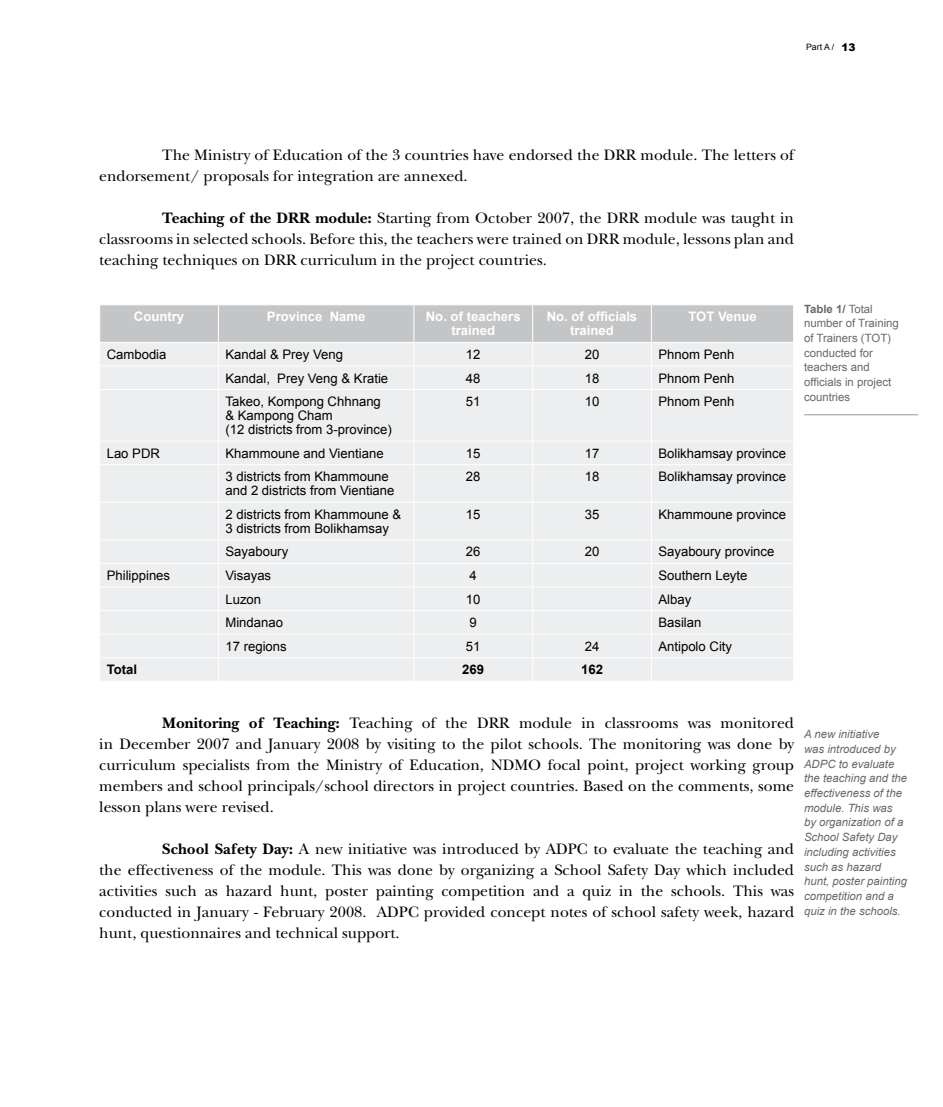
<style>
.page{position:relative;width:943px;height:1107px;background:#fff}
.page>*{position:absolute;margin:0;border:0;box-sizing:border-box;transform-origin:0 0}
.t1{font:15.75px/21px "New Baskerville";color:#000;text-align:justify}
.t2{font:13.12px/14px "Arial";color:#000}
.t3{font:700 13.12px/14px "Arial";color:#fff;text-align:center}
.t4{font:700 13.12px "Arial";color:#000}
.t5{font:italic 11.38px/14.7px "Arial";color:#68676c}
.t6{font:11.38px/14.7px "Arial";color:#68676c}
.t7{font:8.75px "Arial";color:#000}
.s1{font-weight:900;font-size:10.5px}
.s2{font-weight:700}
</style>
<div class="page">
<div style="left:100px;top:390px;width:693px;height:290px;background:#edeeef"></div>
<svg style="left:100px;top:305px;width:694px;height:84px;background:#dbdcde"></svg>
<hr style="left:218px;top:390px;width:1px;height:50px;background:#fff">
<hr style="left:413px;top:390px;width:1px;height:50px;background:#fff">
<hr style="left:532px;top:390px;width:1px;height:50px;background:#fff">
<hr style="left:651px;top:390px;width:1px;height:50px;background:#fff">
<hr style="left:99px;top:440px;width:119px;height:1px;background:#fff">
<hr style="left:218px;top:440px;width:196px;height:1px;background:#fff">
<svg style="left:218px;top:441px;width:1px;height:23px"></svg>
<hr style="left:414px;top:440px;width:118px;height:1px;background:#fff">
<svg style="left:413px;top:441px;width:1px;height:23px"></svg>
<hr style="left:532px;top:440px;width:119px;height:1px;background:#fff">
<svg style="left:532px;top:441px;width:1px;height:23px"></svg>
<hr style="left:651px;top:440px;width:143px;height:1px;background:#fff">
<svg style="left:651px;top:441px;width:1px;height:23px"></svg>
<hr style="left:99px;top:464px;width:119px;height:1px;background:#fff">
<hr style="left:218px;top:464px;width:196px;height:1px;background:#fff">
<hr style="left:218px;top:465px;width:1px;height:36px;background:#fff">
<hr style="left:414px;top:464px;width:118px;height:1px;background:#fff">
<hr style="left:413px;top:465px;width:1px;height:36px;background:#fff">
<hr style="left:532px;top:464px;width:119px;height:1px;background:#fff">
<hr style="left:532px;top:465px;width:1px;height:36px;background:#fff">
<hr style="left:651px;top:464px;width:143px;height:1px;background:#fff">
<hr style="left:651px;top:465px;width:1px;height:36px;background:#fff">
<hr style="left:99px;top:501px;width:119px;height:1px;background:#fff">
<hr style="left:218px;top:501px;width:196px;height:1px;background:#fff">
<hr style="left:218px;top:502px;width:1px;height:37px;background:#fff">
<hr style="left:414px;top:501px;width:118px;height:1px;background:#fff">
<hr style="left:413px;top:502px;width:1px;height:37px;background:#fff">
<hr style="left:532px;top:501px;width:119px;height:1px;background:#fff">
<hr style="left:532px;top:502px;width:1px;height:37px;background:#fff">
<hr style="left:651px;top:501px;width:143px;height:1px;background:#fff">
<hr style="left:651px;top:502px;width:1px;height:37px;background:#fff">
<hr style="left:99px;top:539px;width:119px;height:1px;background:#fff">
<hr style="left:218px;top:539px;width:196px;height:1px;background:#fff">
<hr style="left:414px;top:539px;width:118px;height:1px;background:#fff">
<hr style="left:532px;top:539px;width:119px;height:1px;background:#fff">
<hr style="left:651px;top:539px;width:143px;height:1px;background:#fff">
<hr style="left:99px;top:563px;width:119px;height:1px;background:#fff">
<hr style="left:218px;top:563px;width:196px;height:1px;background:#fff">
<hr style="left:414px;top:563px;width:118px;height:1px;background:#fff">
<hr style="left:532px;top:563px;width:119px;height:1px;background:#fff">
<hr style="left:651px;top:563px;width:143px;height:1px;background:#fff">
<hr style="left:99px;top:586px;width:119px;height:1px;background:#fff">
<hr style="left:218px;top:586px;width:196px;height:1px;background:#fff">
<hr style="left:414px;top:586px;width:118px;height:1px;background:#fff">
<hr style="left:532px;top:586px;width:119px;height:1px;background:#fff">
<hr style="left:651px;top:586px;width:143px;height:1px;background:#fff">
<hr style="left:99px;top:610px;width:119px;height:1px;background:#fff">
<hr style="left:218px;top:610px;width:196px;height:1px;background:#fff">
<hr style="left:414px;top:610px;width:118px;height:1px;background:#fff">
<hr style="left:532px;top:610px;width:119px;height:1px;background:#fff">
<hr style="left:651px;top:610px;width:143px;height:1px;background:#fff">
<hr style="left:99px;top:633px;width:119px;height:1px;background:#fff">
<hr style="left:218px;top:633px;width:196px;height:1px;background:#fff">
<hr style="left:414px;top:633px;width:118px;height:1px;background:#fff">
<hr style="left:532px;top:633px;width:119px;height:1px;background:#fff">
<hr style="left:651px;top:633px;width:143px;height:1px;background:#fff">
<hr style="left:99px;top:657px;width:119px;height:1px;background:#fff">
<hr style="left:218px;top:657px;width:196px;height:1px;background:#fff">
<svg style="left:218px;top:540px;width:1px;height:140px"></svg>
<hr style="left:414px;top:657px;width:118px;height:1px;background:#fff">
<svg style="left:413px;top:540px;width:1px;height:140px"></svg>
<hr style="left:532px;top:657px;width:119px;height:1px;background:#fff">
<svg style="left:532px;top:540px;width:1px;height:140px"></svg>
<hr style="left:651px;top:657px;width:143px;height:1px;background:#fff">
<svg style="left:651px;top:540px;width:1px;height:140px"></svg>
<hr style="left:804px;top:414px;width:114px;height:1px;background:#97979b">
<p class="t7" style="left:806px;top:41px;width:51px">Part A / <span class="s1">13</span></p>
<p class="t1" style="left:99px;top:145px;width:696px;text-indent:63px">The Ministry of Education of the 3 countries have endorsed the DRR module. The letters of endorsement/ proposals for integration are annexed.</p>
<p class="t1" style="left:99px;top:208px;width:696px;text-indent:63px"><span class="s2">Teaching of the DRR module:</span> Starting from October 2007, the DRR module was taught in classrooms in selected schools. Before this, the teachers were trained on DRR module, lessons plan and teaching techniques on DRR curriculum in the project countries.</p>
<p class="t3" style="left:134px;top:310px;width:52px">Country</p>
<p class="t3" style="left:267px;top:310px;width:100px">Province Name</p>
<p class="t3" style="left:426px;top:310px;width:96px">No. of teachers trained</p>
<p class="t3" style="left:547px;top:310px;width:92px">No. of officials trained</p>
<p class="t3" style="left:688px;top:310px;width:70px">TOT Venue</p>
<p class="t2" style="left:107px;top:347px;width:61px">Cambodia</p>
<p class="t2" style="left:225px;top:347px;width:119px">Kandal &amp; Prey Veng</p>
<p class="t2" style="left:466px;top:347px;width:16px">12</p>
<p class="t2" style="left:584px;top:347px;width:16px">20</p>
<p class="t2" style="left:658px;top:347px;width:77px">Phnom Penh</p>
<p class="t2" style="left:225px;top:371px;width:164px">Kandal, Prey Veng &amp; Kratie</p>
<p class="t2" style="left:466px;top:371px;width:16px">48</p>
<p class="t2" style="left:584px;top:371px;width:16px">18</p>
<p class="t2" style="left:658px;top:371px;width:77px">Phnom Penh</p>
<p class="t2" style="left:225px;top:394px;width:168px">Takeo, Kompong Chhnang &amp; Kampong Cham<br>(12 districts from 3-province)</p>
<p class="t2" style="left:466px;top:394px;width:16px">51</p>
<p class="t2" style="left:584px;top:394px;width:16px">10</p>
<p class="t2" style="left:658px;top:394px;width:77px">Phnom Penh</p>
<p class="t2" style="left:107px;top:446px;width:55px">Lao PDR</p>
<p class="t2" style="left:225px;top:446px;width:160px">Khammoune and Vientiane</p>
<p class="t2" style="left:466px;top:446px;width:16px">15</p>
<p class="t2" style="left:584px;top:446px;width:16px">17</p>
<p class="t2" style="left:658px;top:446px;width:129px">Bolikhamsay province</p>
<p class="t2" style="left:225px;top:469px;width:170px">3 districts from Khammoune and 2 districts from Vientiane</p>
<p class="t2" style="left:466px;top:469px;width:16px">28</p>
<p class="t2" style="left:584px;top:469px;width:16px">18</p>
<p class="t2" style="left:658px;top:469px;width:129px">Bolikhamsay province</p>
<p class="t2" style="left:225px;top:507px;width:177px">2 districts from Khammoune &amp;<br>3 districts from Bolikhamsay</p>
<p class="t2" style="left:466px;top:507px;width:16px">15</p>
<p class="t2" style="left:584px;top:507px;width:16px">35</p>
<p class="t2" style="left:658px;top:507px;width:129px">Khammoune province</p>
<p class="t2" style="left:225px;top:545px;width:64px">Sayaboury</p>
<p class="t2" style="left:466px;top:545px;width:16px">26</p>
<p class="t2" style="left:584px;top:545px;width:16px">20</p>
<p class="t2" style="left:658px;top:545px;width:117px">Sayaboury province</p>
<p class="t2" style="left:107px;top:568px;width:65px">Philippines</p>
<p class="t2" style="left:225px;top:568px;width:47px">Visayas</p>
<p class="t2" style="left:469px;top:568px;width:9px">4</p>
<p class="t2" style="left:658px;top:568px;width:91px">Southern Leyte</p>
<p class="t2" style="left:225px;top:592px;width:37px">Luzon</p>
<p class="t2" style="left:466px;top:592px;width:16px">10</p>
<p class="t2" style="left:658px;top:592px;width:34px">Albay</p>
<p class="t2" style="left:225px;top:615px;width:59px">Mindanao</p>
<p class="t2" style="left:469px;top:615px;width:9px">9</p>
<p class="t2" style="left:658px;top:615px;width:45px">Basilan</p>
<p class="t2" style="left:225px;top:639px;width:63px">17 regions</p>
<p class="t2" style="left:466px;top:639px;width:16px">51</p>
<p class="t2" style="left:584px;top:639px;width:16px">24</p>
<p class="t2" style="left:658px;top:639px;width:75px">Antipolo City</p>
<p class="t4" style="left:107px;top:661px;width:32px">Total</p>
<p class="t4" style="left:462px;top:661px;width:23px">269</p>
<p class="t4" style="left:581px;top:661px;width:23px">162</p>
<p class="t6" style="left:804px;top:301px;width:96px"><span class="s2">Table 1/</span> Total number of Training of Trainers (TOT) conducted for teachers and officials in project countries</p>
<p class="t1" style="left:99px;top:712px;width:696px;text-indent:63px"><span class="s2">Monitoring of Teaching:</span> Teaching of the DRR module in classrooms was monitored in December 2007 and January 2008 by visiting to the pilot schools. The monitoring was done by curriculum specialists from the Ministry of Education, NDMO focal point, project working group members and school principals/school directors in project countries. Based on the comments, some lesson plans were revised.</p>
<p class="t1" style="left:99px;top:838px;width:696px;text-indent:63px"><span class="s2">School Safety Day:</span> A new initiative was introduced by ADPC to evaluate the teaching and the effectiveness of the module. This was done by organizing a School Safety Day which included activities such as hazard hunt, poster painting competition and a quiz in the schools. This was conducted in January - February 2008. ADPC provided concept notes of school safety week, hazard hunt, questionnaires and technical support.</p>
<p class="t5" style="left:804px;top:726px;width:105px">A new initiative<br>was introduced by<br>ADPC to evaluate the teaching and the effectiveness of the module. This was by organization of a<br>School Safety Day including activities such as hazard hunt, poster painting competition and a quiz in the schools.</p>
</div>
